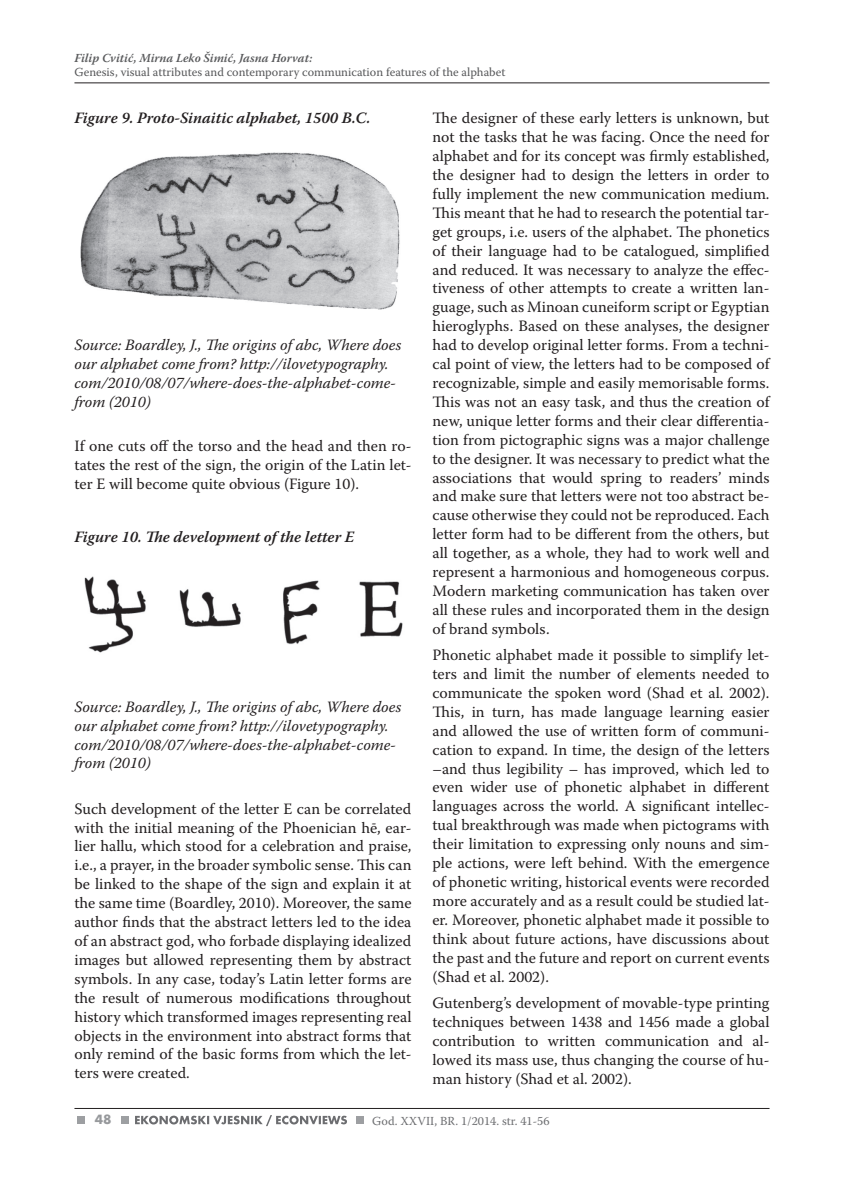
<style>
.page{position:relative;width:844px;height:1191px;background:#fff}
.page>*{position:absolute;margin:0;border:0;box-sizing:border-box;transform-origin:0 0}
.t1{font:15.75px/18.9px "Warnock Pro";color:#231f20;text-align:justify}
.t2{font:italic 15.75px/18.9px "Warnock Pro";color:#231f20}
.t3{font:italic 600 15.75px "Warnock Pro";color:#231f20}
.t4{font:700 14px "Futura TOT";color:#97999c}
.t5{font:12.25px "Warnock Pro";color:#57585a}
.t6{font:italic 600 12.25px "Warnock Pro";color:#57585a}
.t7{font:12.25px "Warnock Pro";color:#6c6d70}
</style>
<div class="page">
<hr style="left:74px;top:83px;width:695px;height:1px;background:#231f20">
<hr style="left:74px;top:1108px;width:695px;height:1px;background:#231f20">
<div style="left:121px;top:1115px;width:7px;height:8px;background:#9d9fa2"></div>
<div style="left:356px;top:1115px;width:8px;height:8px;background:#9d9fa2"></div>
<div style="left:77px;top:1115px;width:8px;height:8px;background:#9d9fa2"></div>
<svg style="left:135px;top:1115px;width:212px;height:11px"></svg>
<img style="left:80px;top:152px;width:320px;height:158px">
<img style="left:84px;top:576px;width:319px;height:77px">
<p class="t6" style="left:74px;top:50px;width:239px">Filip Cvitić, Mirna Leko Šimić, Jasna Horvat:</p>
<p class="t5" style="left:74px;top:64px;width:432px">Genesis, visual attributes and contemporary communication features of the alphabet</p>
<p class="t3" style="left:74px;top:109px;width:297px">Figure 9. Proto-Sinaitic alphabet, 1500 B.C.</p>
<p class="t2" style="left:74px;top:335px;width:328px">Source: Boardley, J., The origins of abc, Where does our alphabet come from? http://ilovetypography. com/2010/08/07/where-does-the-alphabet-come&shy;from (2010)</p>
<p class="t1" style="left:74px;top:436px;width:338px">If one cuts off the torso and the head and then ro&shy;tates the rest of the sign, the origin of the Latin let&shy;ter E will become quite obvious (Figure 10).</p>
<p class="t3" style="left:74px;top:527px;width:281px">Figure 10. The development of the letter E</p>
<p class="t2" style="left:74px;top:697px;width:328px">Source: Boardley, J., The origins of abc, Where does our alphabet come from? http://ilovetypography. com/2010/08/07/where-does-the-alphabet-come&shy;from (2010)</p>
<p class="t1" style="left:74px;top:798px;width:338px">Such development of the letter E can be correlated with the initial meaning of the Phoenician hē, ear&shy;lier hallu, which stood for a celebration and praise, i.e., a prayer, in the broader symbolic sense. This can be linked to the shape of the sign and explain it at the same time (Boardley, 2010). Moreover, the same author finds that the abstract letters led to the idea of an abstract god, who forbade displaying idealized images but allowed representing them by abstract symbols. In any case, today’s Latin letter forms are the result of numerous modifications throughout history which transformed images representing real objects in the environment into abstract forms that only remind of the basic forms from which the let&shy;ters were created.</p>
<p class="t1" style="left:432px;top:108px;width:338px">The designer of these early letters is unknown, but not the tasks that he was facing. Once the need for alphabet and for its concept was firmly established, the designer had to design the letters in order to fully implement the new communication medium.<br>This meant that he had to research the potential tar&shy;get groups, i.e. users of the alphabet. The phonetics of their language had to be catalogued, simplified and reduced. It was necessary to analyze the effec&shy;tiveness of other attempts to create a written lan&shy;guage, such as Minoan cuneiform script or Egyptian hieroglyphs. Based on these analyses, the designer had to develop original letter forms. From a techni&shy;cal point of view, the letters had to be composed of recognizable, simple and easily memorisable forms.<br>This was not an easy task, and thus the creation of new, unique letter forms and their clear differentia&shy;tion from pictographic signs was a major challenge to the designer. It was necessary to predict what the associations that would spring to readers’ minds and make sure that letters were not too abstract be&shy;cause otherwise they could not be reproduced. Each letter form had to be different from the others, but all together, as a whole, they had to work well and represent a harmonious and homogeneous corpus.<br>Modern marketing communication has taken over all these rules and incorporated them in the design of brand symbols.</p>
<p class="t1" style="left:432px;top:645px;width:338px">Phonetic alphabet made it possible to simplify let&shy;ters and limit the number of elements needed to communicate the spoken word (Shad et al. 2002).<br>This, in turn, has made language learning easier and allowed the use of written form of communi&shy;cation to expand. In time, the design of the letters –and thus legibility – has improved, which led to even wider use of phonetic alphabet in different languages across the world. A significant intellec&shy;tual breakthrough was made when pictograms with their limitation to expressing only nouns and sim&shy;ple actions, were left behind. With the emergence of phonetic writing, historical events were recorded more accurately and as a result could be studied lat&shy;er. Moreover, phonetic alphabet made it possible to think about future actions, have discussions about the past and the future and report on current events (Shad et al. 2002).</p>
<p class="t1" style="left:432px;top:993px;width:338px">Gutenberg’s development of movable-type printing techniques between 1438 and 1456 made a global contribution to written communication and al&shy;lowed its mass use, thus changing the course of hu&shy;man history (Shad et al. 2002).</p>
<p class="t4" style="left:95px;top:1111px;width:18px">48</p>
<p class="t7" style="left:372px;top:1113px;width:179px">God. XXVII, BR. 1/2014. str. 41-56</p>
</div>
